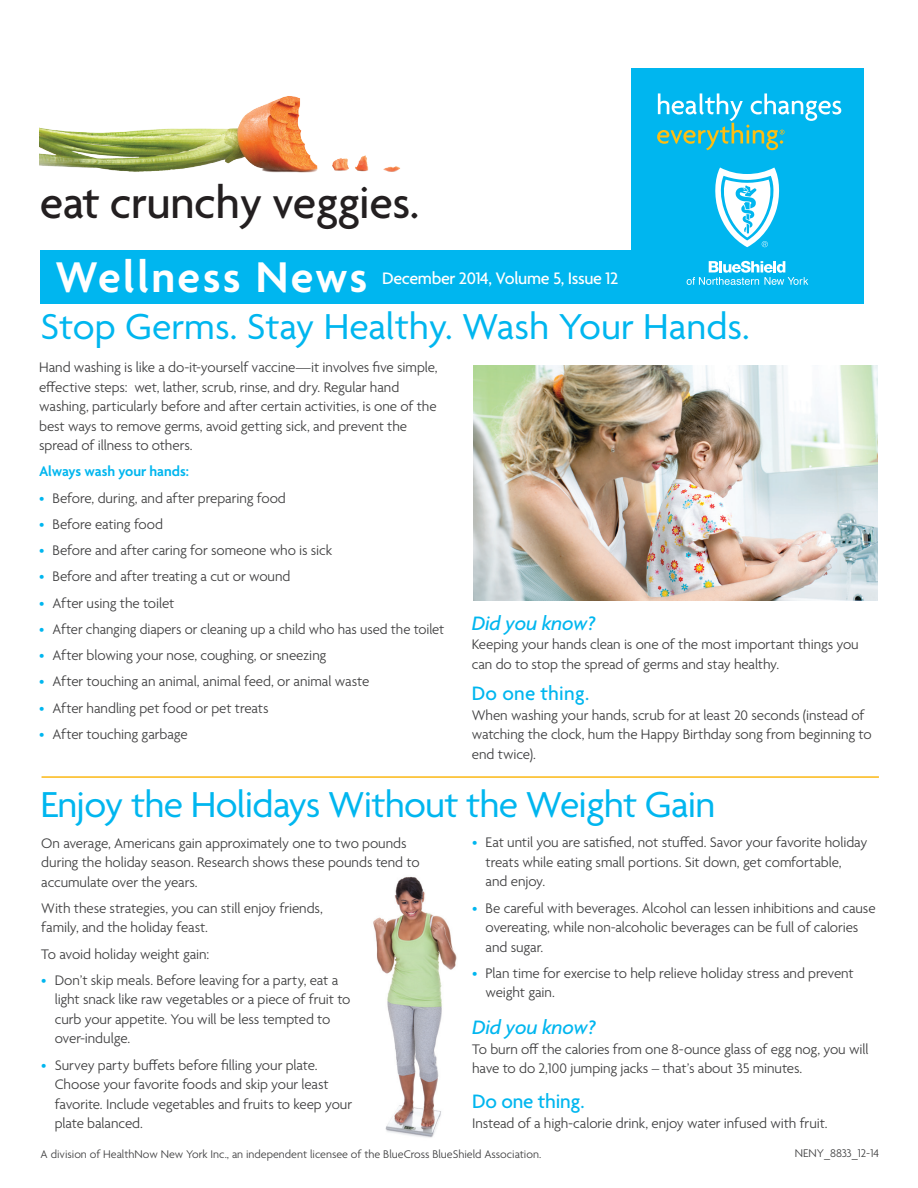
<style>
.page{position:relative;width:918px;height:1188px;background:#fff}
.page>*{position:absolute;margin:0;border:0;box-sizing:border-box;transform-origin:0 0}
.t1{font:500 48px "Agenda";letter-spacing:-.01em;color:#231f20}
.t2{font:600 46.5px "Agenda";letter-spacing:.05em;color:#fff}
.t3{font:39px "Agenda";color:#00b6ef}
.t4{font:39px "Agenda";letter-spacing:-.02em;color:#00b6ef}
.t5{font:italic 500 21px "Agenda";letter-spacing:-.01em;color:#00b6ef}
.t6{font:500 21px "Agenda";color:#00b6ef}
.t7{font:500 18px "Agenda";letter-spacing:-.02em;color:#fff}
.t8{font:300 15px/19.5px "Agenda";letter-spacing:-.005em;color:#3e3e3f}
.t9{font:600 15px "Agenda";color:#00b6ef}
.t10{font:300 12px "Agenda";color:#3e3e3f}
.s1{color:#00b6ef}
</style>
<div class="page">
<div style="left:40px;top:250px;width:592px;height:53px;background:#00b6ef"></div>
<div style="left:646px;top:67px;width:233px;height:236px;background:linear-gradient(to bottom,#fff,#fff)"></div>
<div style="left:632px;top:69px;width:244px;height:236px;background:#fff"></div>
<div style="left:632px;top:69px;width:232px;height:234px;background:#00b6ef"></div>
<svg style="left:715px;top:168px;width:65px;height:79px"></svg>
<svg style="left:687px;top:261px;width:121px;height:24px"></svg>
<svg style="left:657px;top:93px;width:184px;height:57px"></svg>
<img style="left:40px;top:96px;width:361px;height:77px">
<img style="left:373px;top:876px;width:84px;height:262px">
<hr style="left:42px;top:776px;width:837px;height:2px;background:#fcb814">
<img style="left:473px;top:366px;width:404px;height:234px">
<p class="t1" style="left:40px;top:177px;width:381px">eat crunchy veggies.</p>
<p class="t2" style="left:55px;top:252px;width:313px">Wellness News</p>
<p class="t7" style="left:382px;top:268px;width:238px">December 2014, Volume 5, Issue 12</p>
<p class="t3" style="left:40px;top:305px;width:711px">Stop Germs. Stay Healthy. Wash Your Hands.</p>
<p class="t8" style="left:39px;top:359px;width:400px">Hand washing is like a do-it-yourself vaccine—it involves five simple, effective steps: wet, lather, scrub, rinse, and dry. Regular hand washing, particularly before and after certain activities, is one of the best ways to remove germs, avoid getting sick, and prevent the spread of illness to others.</p>
<p class="t9" style="left:39px;top:464px;width:151px">Always wash your hands:</p>
<p class="t8" style="left:39px;top:489px;width:248px"><span class="s1">•</span> Before, during, and after preparing food</p>
<p class="t8" style="left:39px;top:515px;width:125px"><span class="s1">•</span> Before eating food</p>
<p class="t8" style="left:39px;top:542px;width:295px"><span class="s1">•</span> Before and after caring for someone who is sick</p>
<p class="t8" style="left:39px;top:568px;width:253px"><span class="s1">•</span> Before and after treating a cut or wound</p>
<p class="t8" style="left:39px;top:594px;width:137px"><span class="s1">•</span> After using the toilet</p>
<p class="t8" style="left:39px;top:620px;width:407px"><span class="s1">•</span> After changing diapers or cleaning up a child who has used the toilet</p>
<p class="t8" style="left:39px;top:647px;width:289px"><span class="s1">•</span> After blowing your nose, coughing, or sneezing</p>
<p class="t8" style="left:39px;top:673px;width:332px"><span class="s1">•</span> After touching an animal, animal feed, or animal waste</p>
<p class="t8" style="left:39px;top:699px;width:231px"><span class="s1">•</span> After handling pet food or pet treats</p>
<p class="t8" style="left:39px;top:725px;width:150px"><span class="s1">•</span> After touching garbage</p>
<p class="t5" style="left:472px;top:610px;width:125px">Did you know?</p>
<p class="t8" style="left:472px;top:635px;width:388px">Keeping your hands clean is one of the most important things you can do to stop the spread of germs and stay healthy.</p>
<p class="t6" style="left:472px;top:682px;width:119px">Do one thing.</p>
<p class="t8" style="left:472px;top:706px;width:401px">When washing your hands, scrub for at least 20 seconds (instead of watching the clock, hum the Happy Birthday song from beginning to end twice).</p>
<p class="t4" style="left:40px;top:784px;width:676px">Enjoy the Holidays Without the Weight Gain</p>
<p class="t8" style="left:41px;top:834px;width:380px">On average, Americans gain approximately one to two pounds during the holiday season. Research shows these pounds tend to accumulate over the years.</p>
<p class="t8" style="left:41px;top:899px;width:283px">With these strategies, you can still enjoy friends, family, and the holiday feast.</p>
<p class="t8" style="left:41px;top:945px;width:169px">To avoid holiday weight gain:</p>
<p class="t8" style="left:55px;top:971px;width:297px;text-indent:-14px"><span class="s1">•</span> Don’t skip meals. Before leaving for a party, eat a light snack like raw vegetables or a piece of fruit to curb your appetite. You will be less tempted to over-indulge.</p>
<p class="t8" style="left:55px;top:1056px;width:299px;text-indent:-14px"><span class="s1">•</span> Survey party buffets before filling your plate.<br>Choose your favorite foods and skip your least favorite. Include vegetables and fruits to keep your plate balanced.</p>
<p class="t8" style="left:486px;top:834px;width:383px;text-indent:-14px"><span class="s1">•</span> Eat until you are satisfied, not stuffed. Savor your favorite holiday treats while eating small portions. Sit down, get comfortable,<br>and enjoy.</p>
<p class="t8" style="left:486px;top:899px;width:392px;text-indent:-14px"><span class="s1">•</span> Be careful with beverages. Alcohol can lessen inhibitions and cause overeating, while non-alcoholic beverages can be full of calories and sugar.</p>
<p class="t8" style="left:486px;top:964px;width:370px;text-indent:-14px"><span class="s1">•</span> Plan time for exercise to help relieve holiday stress and prevent weight gain.</p>
<p class="t5" style="left:472px;top:1015px;width:125px">Did you know?</p>
<p class="t8" style="left:472px;top:1040px;width:398px">To burn off the calories from one 8-ounce glass of egg nog, you will have to do 2,100 jumping jacks – that’s about 35 minutes.</p>
<p class="t6" style="left:472px;top:1090px;width:114px">Do one thing.</p>
<p class="t8" style="left:472px;top:1114px;width:357px">Instead of a high-calorie drink, enjoy water infused with fruit.</p>
<p class="t10" style="left:41px;top:1148px;width:502px">A division of HealthNow New York Inc., an independent licensee of the BlueCross BlueShield Association.</p>
<p class="t10" style="left:795px;top:1147px;width:86px">NENY_8833_12-14</p>
</div>
